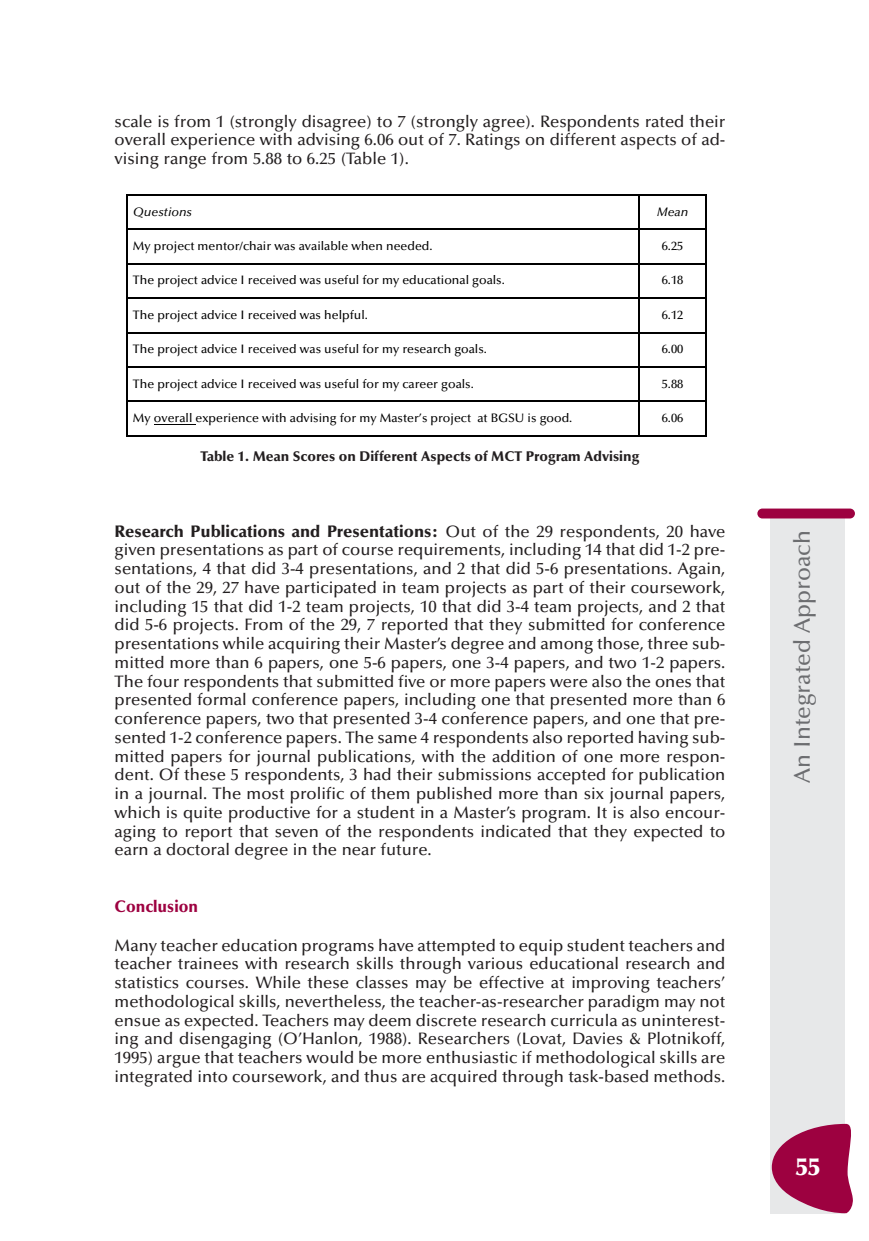
<style>
.page{position:relative;width:869px;height:1241px;background:#fff}
.page>*{position:absolute;margin:0;border:0;box-sizing:border-box;transform-origin:0 0}
.t1{font:900 24.5px "Optima";color:#fff}
.t2{font:500 22.75px "Optima";color:#6c6d70}
.t3{font:500 16.62px/18.7px "Optima";color:#231f20;text-align:justify}
.t4{font:900 16.62px "Optima";color:#9d0140;scale:.95 1}
.t5{font:900 14px "Optima";color:#231f20}
.t6{font:500 12.25px "Optima";color:#000}
.t7{font:italic 500 12.25px "Optima";color:#000}
.s1{font-weight:900}
</style>
<div class="page">
<hr style="left:127px;top:194px;width:510px;height:1px;background:#000">
<hr style="left:639px;top:194px;width:66px;height:1px;background:#000">
<hr style="left:637px;top:201px;width:2px;height:27px;background:#000">
<hr style="left:127px;top:228px;width:510px;height:2px;background:#000">
<hr style="left:639px;top:228px;width:66px;height:2px;background:#000">
<hr style="left:637px;top:236px;width:2px;height:27px;background:#000">
<hr style="left:127px;top:263px;width:510px;height:1px;background:#000">
<hr style="left:639px;top:263px;width:66px;height:1px;background:#000">
<hr style="left:637px;top:270px;width:2px;height:27px;background:#000">
<hr style="left:127px;top:297px;width:510px;height:1px;background:#000">
<hr style="left:639px;top:297px;width:66px;height:1px;background:#000">
<hr style="left:637px;top:305px;width:2px;height:27px;background:#000">
<hr style="left:127px;top:332px;width:510px;height:1px;background:#000">
<hr style="left:639px;top:332px;width:66px;height:1px;background:#000">
<hr style="left:637px;top:339px;width:2px;height:27px;background:#000">
<hr style="left:127px;top:366px;width:510px;height:1px;background:#000">
<hr style="left:639px;top:366px;width:66px;height:1px;background:#000">
<hr style="left:637px;top:374px;width:2px;height:27px;background:#000">
<hr style="left:154px;top:423px;width:41px;height:1px;background:#000">
<hr style="left:127px;top:401px;width:510px;height:1px;background:#000">
<hr style="left:639px;top:401px;width:66px;height:1px;background:#000">
<svg style="left:126px;top:194px;width:1px;height:242px"></svg>
<hr style="left:127px;top:435px;width:510px;height:1px;background:#000">
<hr style="left:637px;top:408px;width:2px;height:27px;background:#000">
<hr style="left:639px;top:435px;width:66px;height:1px;background:#000">
<svg style="left:705px;top:194px;width:1px;height:242px"></svg>
<div style="left:770px;top:516px;width:74px;height:697px;background:#e7e8e9"></div>
<div style="left:757px;top:508px;width:97px;height:10px;background:#9d0140;border-radius:5px"></div>
<svg style="left:771px;top:1123px;width:82px;height:89px"></svg>
<p class="t3" style="left:115px;top:113px;width:612px">scale is from 1 (strongly disagree) to 7 (strongly agree). Respondents rated their overall experience with advising 6.06 out of 7. Ratings on different aspects of ad&shy;vising range from 5.88 to 6.25 (Table 1).</p>
<p class="t7" style="left:133px;top:206px;width:61px">Questions</p>
<p class="t7" style="left:656px;top:206px;width:33px">Mean</p>
<p class="t6" style="left:133px;top:241px;width:301px">My project mentor/chair was available when needed.</p>
<p class="t6" style="left:661px;top:241px;width:23px">6.25</p>
<p class="t6" style="left:133px;top:275px;width:373px">The project advice I received was useful for my educational goals.</p>
<p class="t6" style="left:661px;top:275px;width:23px">6.18</p>
<p class="t6" style="left:133px;top:310px;width:236px">The project advice I received was helpful.</p>
<p class="t6" style="left:661px;top:310px;width:23px">6.12</p>
<p class="t6" style="left:133px;top:344px;width:355px">The project advice I received was useful for my research goals.</p>
<p class="t6" style="left:661px;top:344px;width:23px">6.00</p>
<p class="t6" style="left:133px;top:379px;width:342px">The project advice I received was useful for my career goals.</p>
<p class="t6" style="left:661px;top:379px;width:23px">5.88</p>
<p class="t6" style="left:133px;top:413px;width:440px">My overall experience with advising for my Master’s project at BGSU is good.</p>
<p class="t6" style="left:661px;top:413px;width:23px">6.06</p>
<p class="t5" style="left:200px;top:451px;width:440px">Table 1. Mean Scores on Different Aspects of MCT Program Advising</p>
<p class="t3" style="left:114px;top:523px;width:612px"><span class="s1">Research Publications and Presentations:</span> Out of the 29 respondents, 20 have given presentations as part of course requirements, including 14 that did 1-2 pre&shy;sentations, 4 that did 3-4 presentations, and 2 that did 5-6 presentations. Again, out of the 29, 27 have participated in team projects as part of their coursework, including 15 that did 1-2 team projects, 10 that did 3-4 team projects, and 2 that did 5-6 projects. From of the 29, 7 reported that they submitted for conference presentations while acquiring their Master’s degree and among those, three sub&shy;mitted more than 6 papers, one 5-6 papers, one 3-4 papers, and two 1-2 papers.<br>The four respondents that submitted five or more papers were also the ones that presented formal conference papers, including one that presented more than 6 conference papers, two that presented 3-4 conference papers, and one that pre&shy;sented 1-2 conference papers. The same 4 respondents also reported having sub&shy;mitted papers for journal publications, with the addition of one more respon&shy;dent. Of these 5 respondents, 3 had their submissions accepted for publication in a journal. The most prolific of them published more than six journal papers, which is quite productive for a student in a Master’s program. It is also encour&shy;aging to report that seven of the respondents indicated that they expected to earn a doctoral degree in the near future.</p>
<p class="t4" style="left:115px;top:899px;width:89px">Conclusion</p>
<p class="t3" style="left:114px;top:937px;width:612px">Many teacher education programs have attempted to equip student teachers and teacher trainees with research skills through various educational research and statistics courses. While these classes may be effective at improving teachers’ methodological skills, nevertheless, the teacher-as-researcher paradigm may not ensue as expected. Teachers may deem discrete research curricula as uninterest&shy;ing and disengaging (O’Hanlon, 1988). Researchers (Lovat, Davies &amp; Plotnikoff, 1995) argue that teachers would be more enthusiastic if methodological skills are integrated into coursework, and thus are acquired through task-based methods.</p>
<h2 class="t2" style="left:792px;top:783px;width:254px;rotate:-90deg">An Integrated Approach</h2>
<h1 class="t1" style="left:795px;top:1156px;width:26px">55</h1>
</div>
